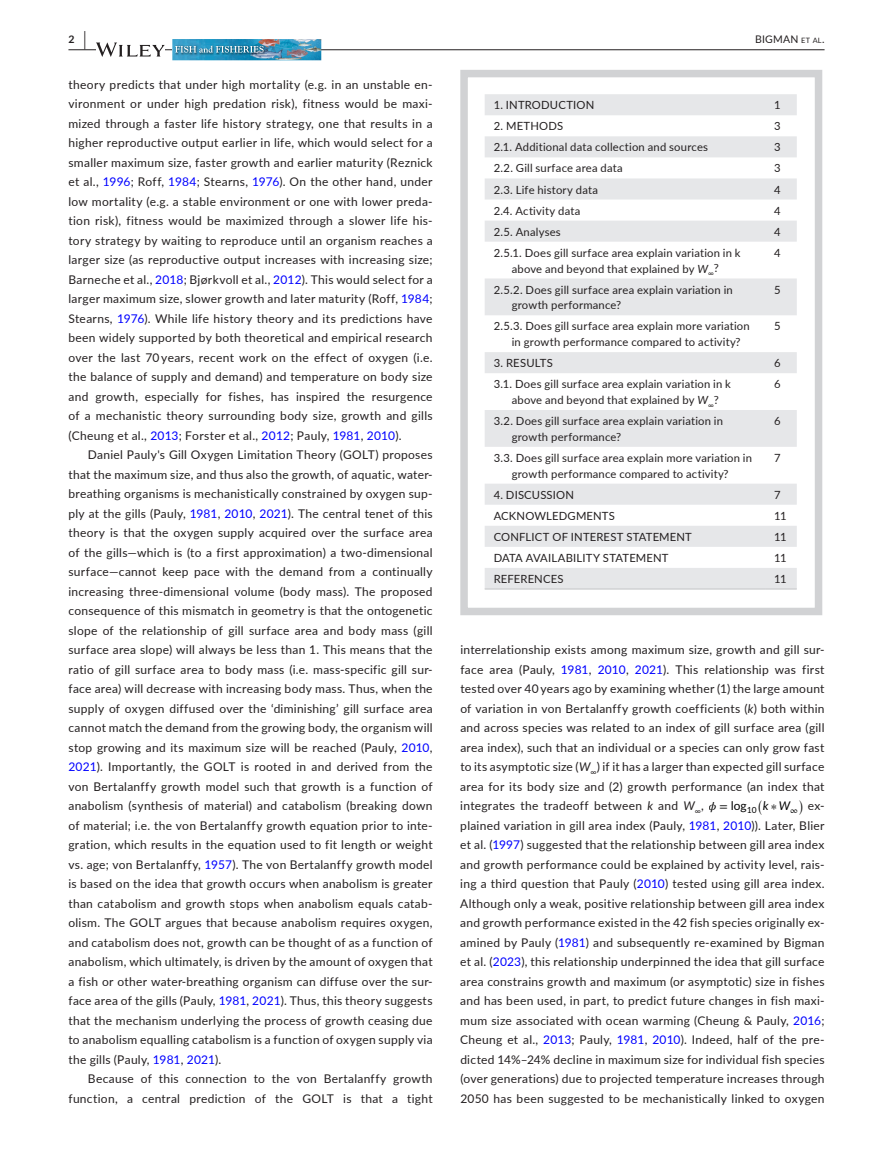
<style>
.page{position:relative;width:893px;height:1174px;background:#fff}
.page>*{position:absolute;margin:0;border:0;box-sizing:border-box;transform-origin:0 0}
.t1{font:12px/19.5px "Lato";letter-spacing:.025em;color:#231f20;text-align:justify}
.t2{font:italic 12px "Lato";color:#000}
.t3{font:12px "STIX Math Extensions";color:#000}
.t4{font:11.25px/15.8px "Lato";letter-spacing:.015em;color:#231f20;text-align:center}
.t5{font:10.5px "Lato";letter-spacing:.025em;color:#231f20}
.t6{font:700 10.5px "Lato";color:#231f20}
.s1{font-size:19.5px}
.s2{font-size:7.35px}
.s3{color:#00f}
.s4{font-style:italic}
.s5{font-family:"STIX Math";font-style:italic;color:#000}
.s6{font-family:"STIX Math";color:#000}
.s7{color:#000}
.s8{font-family:"STIX Math";font-style:normal}
</style>
<div class="page">
<hr style="left:68px;top:49px;width:756px;height:1px;background:#231f20">
<svg style="left:96px;top:42px;width:69px;height:15px"></svg>
<img style="left:172px;top:39px;width:149px;height:21px">
<img style="left:173px;top:44px;width:94px;height:12px">
<svg style="left:175px;top:46px;width:89px;height:7px"></svg>
<svg style="left:485px;top:94px;width:312px;height:494px"></svg>
<hr style="left:485px;top:588px;width:280px;height:2px;background:#d1d2d4">
<hr style="left:765px;top:588px;width:32px;height:2px;background:#d1d2d4">
<div style="left:460px;top:70px;width:362px;height:545px;border:8px solid #d1d2d4"></div>
<p class="t6" style="left:68px;top:31px;width:19px">2 <span class="s1">|</span></p>
<p class="t5" style="left:755px;top:31px;width:71px">BIGMAN <span class="s2">et al</span>.</p>
<p class="t1" style="left:68px;top:74px;width:366px">theory predicts that under high mortality (e.g. in an unstable en&shy;vironment or under high predation risk), fitness would be maxi&shy;mized through a faster life history strategy, one that results in a higher reproductive output earlier in life, which would select for a smaller maximum size, faster growth and earlier maturity (Reznick et al., <span class="s3">1996</span>; Roff, <span class="s3">1984</span>; Stearns, <span class="s3">1976</span>). On the other hand, under low mortality (e.g. a stable environment or one with lower preda&shy;tion risk), fitness would be maximized through a slower life his&shy;tory strategy by waiting to reproduce until an organism reaches a larger size (as reproductive output increases with increasing size; Barneche et al., <span class="s3">2018</span>; Bjørkvoll et al., <span class="s3">2012</span>). This would select for a larger maximum size, slower growth and later maturity (Roff, <span class="s3">1984</span>; Stearns, <span class="s3">1976</span>). While life history theory and its predictions have been widely supported by both theoretical and empirical research over the last 70 years, recent work on the effect of oxygen (i.e. the balance of supply and demand) and temperature on body size and growth, especially for fishes, has inspired the resurgence of a mechanistic theory surrounding body size, growth and gills (Cheung et al., <span class="s3">2013</span>; Forster et al., <span class="s3">2012</span>; Pauly, <span class="s3">1981</span>, <span class="s3">2010</span>).</p>
<p class="t1" style="left:68px;top:444px;width:366px;text-indent:20px">Daniel Pauly's Gill Oxygen Limitation Theory (GOLT) proposes that the maximum size, and thus also the growth, of aquatic, water&shy;breathing organisms is mechanistically constrained by oxygen sup&shy;ply at the gills (Pauly, <span class="s3">1981</span>, <span class="s3">2010</span>, <span class="s3">2021</span>). The central tenet of this theory is that the oxygen supply acquired over the surface area of the gills—which is (to a first approximation) a two-dimensional surface—cannot keep pace with the demand from a continually increasing three-dimensional volume (body mass). The proposed consequence of this mismatch in geometry is that the ontogenetic slope of the relationship of gill surface area and body mass (gill surface area slope) will always be less than 1. This means that the ratio of gill surface area to body mass (i.e. mass-specific gill sur&shy;face area) will decrease with increasing body mass. Thus, when the supply of oxygen diffused over the ‘diminishing’ gill surface area cannot match the demand from the growing body, the organism will stop growing and its maximum size will be reached (Pauly, <span class="s3">2010</span>, <span class="s3">2021</span>). Importantly, the GOLT is rooted in and derived from the von Bertalanffy growth model such that growth is a function of anabolism (synthesis of material) and catabolism (breaking down of material; i.e. the von Bertalanffy growth equation prior to inte&shy;gration, which results in the equation used to fit length or weight vs. age; von Bertalanffy, <span class="s3">1957</span>). The von Bertalanffy growth model is based on the idea that growth occurs when anabolism is greater than catabolism and growth stops when anabolism equals catab&shy;olism. The GOLT argues that because anabolism requires oxygen, and catabolism does not, growth can be thought of as a function of anabolism, which ultimately, is driven by the amount of oxygen that a fish or other water-breathing organism can diffuse over the sur&shy;face area of the gills (Pauly, <span class="s3">1981</span>, <span class="s3">2021</span>). Thus, this theory suggests that the mechanism underlying the process of growth ceasing due to anabolism equalling catabolism is a function of oxygen supply via the gills (Pauly, <span class="s3">1981</span>, <span class="s3">2021</span>).</p>
<p class="t1" style="left:68px;top:1068px;width:366px;text-align:right">Because of this connection to the von Bertalanffy growth function, a central prediction of the GOLT is that a tight</p>
<p class="t4" style="left:494px;top:97px;width:102px">1. INTRODUCTION</p>
<p class="t4" style="left:774px;top:97px;width:8px">1</p>
<p class="t4" style="left:494px;top:118px;width:71px">2. METHODS</p>
<p class="t4" style="left:774px;top:118px;width:8px">3</p>
<p class="t4" style="left:494px;top:139px;width:216px">2.1. Additional data collection and sources</p>
<p class="t4" style="left:774px;top:139px;width:8px">3</p>
<p class="t4" style="left:494px;top:160px;width:131px">2.2. Gill surface area data</p>
<p class="t4" style="left:774px;top:160px;width:8px">3</p>
<p class="t4" style="left:494px;top:181px;width:106px">2.3. Life history data</p>
<p class="t4" style="left:774px;top:181px;width:8px">4</p>
<p class="t4" style="left:494px;top:202px;width:88px">2.4. Activity data</p>
<p class="t4" style="left:774px;top:202px;width:8px">4</p>
<p class="t4" style="left:494px;top:223px;width:69px">2.5. Analyses</p>
<p class="t4" style="left:774px;top:223px;width:8px">4</p>
<p class="t4" style="left:494px;top:244px;width:248px">2.5.1. Does gill surface area explain variation in k above and beyond that explained by <span class="s4">W</span><sub>∞</sub>?</p>
<p class="t4" style="left:774px;top:244px;width:8px">4</p>
<p class="t4" style="left:512px;top:281px;width:223px;text-align:left;text-indent:-18px">2.5.2. Does gill surface area explain variation in growth performance?</p>
<p class="t4" style="left:774px;top:281px;width:8px">5</p>
<p class="t4" style="left:512px;top:318px;width:240px;text-align:left;text-indent:-18px">2.5.3. Does gill surface area explain more variation in growth performance compared to activity?</p>
<p class="t4" style="left:774px;top:318px;width:8px">5</p>
<p class="t4" style="left:494px;top:355px;width:61px">3. RESULTS</p>
<p class="t4" style="left:774px;top:355px;width:8px">6</p>
<p class="t4" style="left:494px;top:376px;width:239px">3.1. Does gill surface area explain variation in k above and beyond that explained by <span class="s4">W</span><sub>∞</sub>?</p>
<p class="t4" style="left:774px;top:376px;width:8px">6</p>
<p class="t4" style="left:512px;top:412px;width:213px;text-align:left;text-indent:-18px">3.2. Does gill surface area explain variation in growth performance?</p>
<p class="t4" style="left:774px;top:412px;width:8px">6</p>
<p class="t4" style="left:494px;top:449px;width:260px">3.3. Does gill surface area explain more variation in growth performance compared to activity?</p>
<p class="t4" style="left:774px;top:449px;width:8px">7</p>
<p class="t4" style="left:494px;top:486px;width:82px">4. DISCUSSION</p>
<p class="t4" style="left:774px;top:486px;width:8px">7</p>
<p class="t4" style="left:494px;top:507px;width:123px">ACKNOWLEDGMENTS</p>
<p class="t4" style="left:774px;top:507px;width:14px">11</p>
<p class="t4" style="left:494px;top:528px;width:200px">CONFLICT OF INTEREST STATEMENT</p>
<p class="t4" style="left:774px;top:528px;width:14px">11</p>
<p class="t4" style="left:494px;top:549px;width:176px">DATA AVAILABILITY STATEMENT</p>
<p class="t4" style="left:774px;top:549px;width:14px">11</p>
<p class="t4" style="left:494px;top:570px;width:71px">REFERENCES</p>
<p class="t4" style="left:774px;top:570px;width:14px">11</p>
<p class="t1" style="left:460px;top:639px;width:366px">interrelationship exists among maximum size, growth and gill sur&shy;face area (Pauly, <span class="s3">1981</span>, <span class="s3">2010</span>, <span class="s3">2021</span>). This relationship was first tested over 40 years ago by examining whether (1) the large amount of variation in von Bertalanffy growth coefficients (<span class="s4">k</span>) both within and across species was related to an index of gill surface area (gill area index), such that an individual or a species can only grow fast to its asymptotic size (<span class="s4">W</span><sub>∞</sub>) if it has a larger than expected gill surface area for its body size and (2) growth performance (an index that integrates the tradeoff between <span class="s4">k</span> and <span class="s4">W</span><sub>∞</sub>, <span class="s5">𝜙</span> <span class="s6">=</span> <span class="s7">log</span><sub>10</sub></p>
<p class="t3" style="left:757px;top:789px;width:7px">(</p>
<p class="t2" style="left:763px;top:801px;width:36px">k<span class="s8">∗</span>W<sub>∞</sub></p>
<p class="t3" style="left:799px;top:789px;width:7px">)</p>
<p class="t1" style="left:460px;top:795px;width:366px;text-indent:347px">ex&shy;plained variation in gill area index (Pauly, <span class="s3">1981</span>, <span class="s3">2010</span>)). Later, Blier et al. (<span class="s3">1997</span>) suggested that the relationship between gill area index and growth performance could be explained by activity level, rais&shy;ing a third question that Pauly (<span class="s3">2010</span>) tested using gill area index.<br>Although only a weak, positive relationship between gill area index and growth performance existed in the 42 fish species originally ex&shy;amined by Pauly (<span class="s3">1981</span>) and subsequently re-examined by Bigman et al. (<span class="s3">2023</span>), this relationship underpinned the idea that gill surface area constrains growth and maximum (or asymptotic) size in fishes and has been used, in part, to predict future changes in fish maxi&shy;mum size associated with ocean warming (Cheung &amp; Pauly, <span class="s3">2016</span>; Cheung et al., <span class="s3">2013</span>; Pauly, <span class="s3">1981</span>, <span class="s3">2010</span>). Indeed, half of the pre&shy;dicted 14%–24% decline in maximum size for individual fish species (over generations) due to projected temperature increases through 2050 has been suggested to be mechanistically linked to oxygen</p>
</div>
